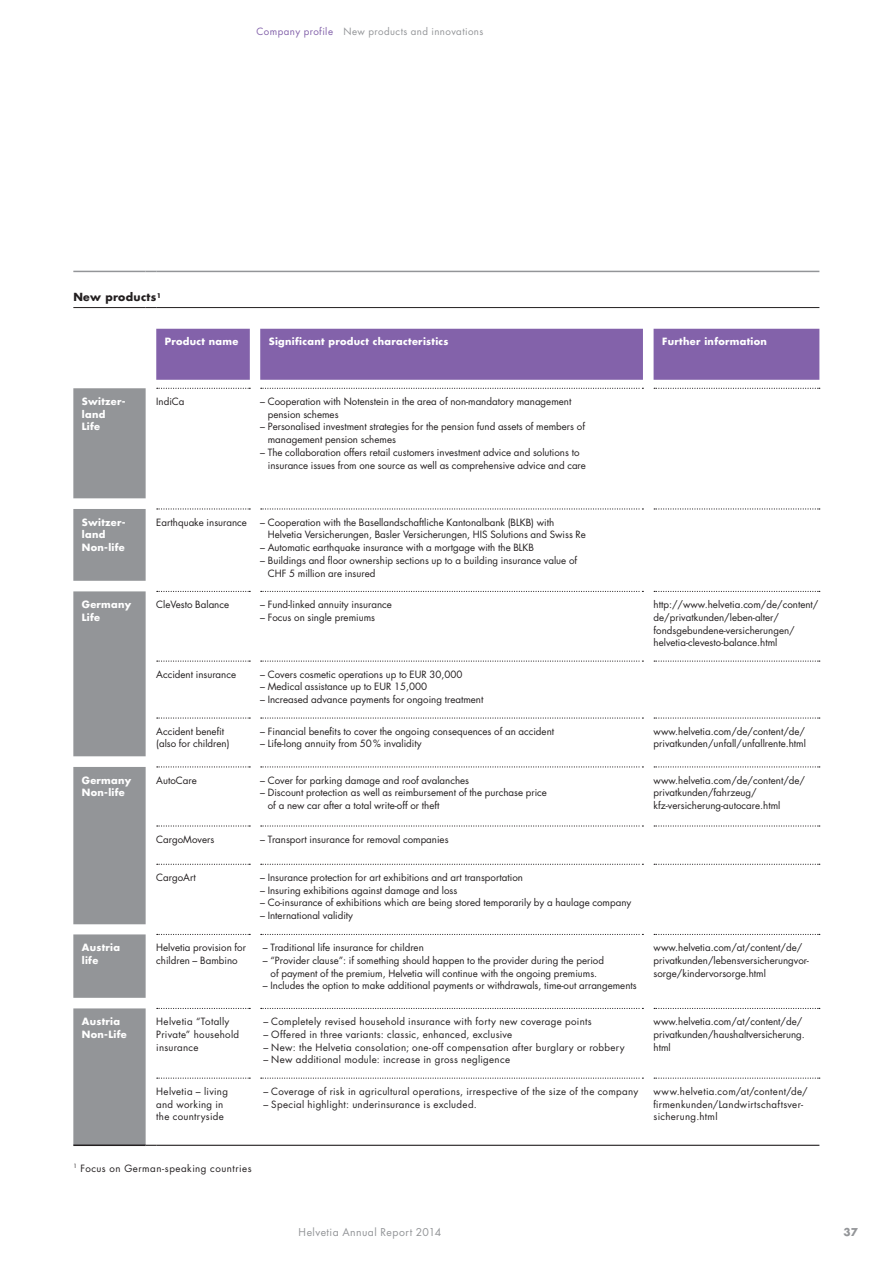
<style>
.page{position:relative;width:893px;height:1263px;background:#fff}
.page>*{position:absolute;margin:0;border:0;box-sizing:border-box;transform-origin:0 0}
.t1{font:700 10.8px "Futura Std";letter-spacing:.03em;color:#231f20}
.t2{font:10.5px "Futura Std";letter-spacing:.045em;color:#939598}
.t3{font:700 10.5px "Futura Std";color:#939598}
.t4{font:9.75px/12.8px "Futura Std";color:#231f20}
.t5{font:9.75px/12.8px "Futura Std";letter-spacing:.03em;color:#231f20}
.t6{font:700 9.75px/12.8px "Futura Std";letter-spacing:.03em;color:#fff}
.t7{font:9.75px "Futura Std";letter-spacing:.025em;color:#231f20}
.t8{font:9.75px "Futura Std";letter-spacing:.045em;color:#939598}
.t9{font:9.75px "Futura Std";letter-spacing:.05em;color:#231f20}
.s1{color:#8362aa}
</style>
<div class="page">
<div style="left:156px;top:329px;width:663px;height:51px;background:#8362aa"></div>
<svg style="left:73px;top:388px;width:73px;height:756px;background:#9b9da0"></svg>
<hr style="left:73px;top:1144px;width:73px;height:2px;background:#231f20">
<hr style="left:156px;top:1145px;width:663px;height:1px;background:#231f20">
<hr style="left:73px;top:307px;width:73px;height:1px;background:#231f20">
<hr style="left:156px;top:307px;width:663px;height:1px;background:#231f20">
<svg style="left:157px;top:388px;width:93px;height:1px"></svg>
<svg style="left:261px;top:388px;width:382px;height:1px"></svg>
<svg style="left:654px;top:388px;width:166px;height:1px"></svg>
<svg style="left:157px;top:591px;width:93px;height:1px"></svg>
<svg style="left:261px;top:591px;width:382px;height:1px"></svg>
<svg style="left:654px;top:591px;width:166px;height:1px"></svg>
<svg style="left:157px;top:660px;width:93px;height:2px"></svg>
<svg style="left:261px;top:660px;width:382px;height:2px"></svg>
<svg style="left:654px;top:660px;width:166px;height:2px"></svg>
<svg style="left:157px;top:717px;width:93px;height:2px"></svg>
<svg style="left:261px;top:717px;width:382px;height:2px"></svg>
<svg style="left:654px;top:717px;width:166px;height:2px"></svg>
<svg style="left:157px;top:766px;width:93px;height:1px"></svg>
<svg style="left:261px;top:766px;width:382px;height:1px"></svg>
<svg style="left:654px;top:766px;width:166px;height:1px"></svg>
<svg style="left:157px;top:825px;width:93px;height:1px"></svg>
<svg style="left:261px;top:825px;width:382px;height:1px"></svg>
<svg style="left:654px;top:825px;width:166px;height:1px"></svg>
<svg style="left:157px;top:864px;width:93px;height:1px"></svg>
<svg style="left:261px;top:864px;width:382px;height:1px"></svg>
<svg style="left:654px;top:864px;width:166px;height:1px"></svg>
<hr style="left:73px;top:271px;width:73px;height:1px;background:#939598">
<hr style="left:156px;top:271px;width:663px;height:1px;background:#939598">
<svg style="left:157px;top:508px;width:93px;height:1px"></svg>
<svg style="left:261px;top:508px;width:382px;height:1px"></svg>
<svg style="left:654px;top:508px;width:166px;height:1px"></svg>
<svg style="left:157px;top:934px;width:93px;height:1px"></svg>
<svg style="left:261px;top:934px;width:382px;height:1px"></svg>
<svg style="left:654px;top:934px;width:166px;height:1px"></svg>
<svg style="left:157px;top:1008px;width:93px;height:1px"></svg>
<svg style="left:261px;top:1008px;width:382px;height:1px"></svg>
<svg style="left:654px;top:1008px;width:166px;height:1px"></svg>
<svg style="left:157px;top:1077px;width:93px;height:2px"></svg>
<svg style="left:261px;top:1077px;width:382px;height:2px"></svg>
<svg style="left:654px;top:1077px;width:166px;height:2px"></svg>
<p class="t8" style="left:257px;top:27px;width:228px"><span class="s1">Company profile</span> New products and innovations</p>
<p class="t1" style="left:73px;top:292px;width:89px">New products<sup>1</sup></p>
<p class="t6" style="left:165px;top:336px;width:75px">Product name</p>
<p class="t6" style="left:269px;top:336px;width:181px">Significant product characteristics</p>
<p class="t6" style="left:662px;top:336px;width:106px">Further information</p>
<p class="t6" style="left:82px;top:395px;width:45px">Switzer&shy;land<br>Life</p>
<p class="t4" style="left:156px;top:396px;width:30px">IndiCa</p>
<p class="t4" style="left:268px;top:396px;width:305px;text-indent:-8px">– Cooperation with Notenstein in the area of non-mandatory management pension schemes</p>
<p class="t4" style="left:268px;top:421px;width:319px;text-indent:-8px">– Personalised investment strategies for the pension fund assets of members of management pension schemes</p>
<p class="t4" style="left:268px;top:447px;width:320px;text-indent:-8px">– The collaboration offers retail customers investment advice and solutions to insurance issues from one source as well as comprehensive advice and care</p>
<p class="t6" style="left:82px;top:516px;width:45px">Switzer&shy;land<br>Non-life</p>
<p class="t4" style="left:156px;top:516px;width:92px">Earthquake insurance</p>
<p class="t4" style="left:268px;top:516px;width:320px;text-indent:-8px">– Cooperation with the Basellandschaftliche Kantonalbank (BLKB) with<br>Helvetia Versicherungen, Basler Versicherungen, HIS Solutions and Swiss Re</p>
<p class="t4" style="left:260px;top:542px;width:275px">– Automatic earthquake insurance with a mortgage with the BLKB</p>
<p class="t4" style="left:268px;top:555px;width:311px;text-indent:-8px">– Buildings and floor ownership sections up to a building insurance value of<br>CHF 5 million are insured</p>
<p class="t6" style="left:82px;top:599px;width:51px">Germany<br>Life</p>
<p class="t4" style="left:156px;top:599px;width:74px">CleVesto Balance</p>
<p class="t4" style="left:260px;top:599px;width:133px">– Fund-linked annuity insurance</p>
<p class="t4" style="left:260px;top:611px;width:116px">– Focus on single premiums</p>
<p class="t4" style="left:156px;top:668px;width:81px">Accident insurance</p>
<p class="t4" style="left:260px;top:668px;width:204px">– Covers cosmetic operations up to EUR 30,000</p>
<p class="t4" style="left:260px;top:681px;width:168px">– Medical assistance up to EUR 15,000</p>
<p class="t4" style="left:260px;top:694px;width:225px">– Increased advance payments for ongoing treatment</p>
<p class="t4" style="left:156px;top:725px;width:75px">Accident benefit (also for children)</p>
<p class="t4" style="left:260px;top:725px;width:295px">– Financial benefits to cover the ongoing consequences of an accident</p>
<p class="t4" style="left:260px;top:738px;width:163px">– Life-long annuity from 50 % invalidity</p>
<p class="t6" style="left:82px;top:774px;width:51px">Germany<br>Non-life</p>
<p class="t4" style="left:156px;top:774px;width:42px">AutoCare</p>
<p class="t4" style="left:260px;top:774px;width:210px">– Cover for parking damage and roof avalanches</p>
<p class="t4" style="left:268px;top:787px;width:281px;text-indent:-8px">– Discount protection as well as reimbursement of the purchase price of a new car after a total write-off or theft</p>
<p class="t4" style="left:156px;top:833px;width:59px">CargoMovers</p>
<p class="t4" style="left:260px;top:833px;width:190px">– Transport insurance for removal companies</p>
<p class="t4" style="left:156px;top:872px;width:41px">CargoArt</p>
<p class="t4" style="left:260px;top:872px;width:264px">– Insurance protection for art exhibitions and art transportation</p>
<p class="t4" style="left:260px;top:884px;width:199px">– Insuring exhibitions against damage and loss</p>
<p class="t4" style="left:260px;top:897px;width:373px">– Co-insurance of exhibitions which are being stored temporarily by a haulage company</p>
<p class="t4" style="left:260px;top:910px;width:94px">– International validity</p>
<p class="t6" style="left:82px;top:942px;width:40px">Austria life</p>
<p class="t4" style="left:156px;top:942px;width:91px">Helvetia provision for children – Bambino</p>
<p class="t4" style="left:263px;top:942px;width:162px">– Traditional life insurance for children</p>
<p class="t4" style="left:263px;top:954px;width:343px;text-align:center">– “Provider clause”: if something should happen to the provider during the period of payment of the premium, Helvetia will continue with the ongoing premiums.</p>
<p class="t4" style="left:263px;top:980px;width:375px">– Includes the option to make additional payments or withdrawals, time-out arrangements</p>
<p class="t6" style="left:82px;top:1016px;width:46px">Austria<br>Non-Life</p>
<p class="t5" style="left:156px;top:1016px;width:84px">Helvetia “Totally<br>Private” household insurance</p>
<p class="t5" style="left:263px;top:1016px;width:330px">– Completely revised household insurance with forty new coverage points</p>
<p class="t5" style="left:263px;top:1029px;width:250px">– Offered in three variants: classic, enhanced, exclusive</p>
<p class="t5" style="left:263px;top:1041px;width:363px">– New: the Helvetia consolation; one-off compensation after burglary or robbery</p>
<p class="t5" style="left:263px;top:1054px;width:248px">– New additional module: increase in gross negligence</p>
<p class="t5" style="left:156px;top:1085px;width:73px">Helvetia – living and working in the countryside</p>
<p class="t5" style="left:263px;top:1085px;width:376px">– Coverage of risk in agricultural operations, irrespective of the size of the company</p>
<p class="t7" style="left:263px;top:1099px;width:215px">– Special highlight: underinsurance is excluded.</p>
<p class="t4" style="left:654px;top:599px;width:166px">http://www.helvetia.com/de/content/ de/privatkunden/leben-alter/ fondsgebundene-versicherungen/ helvetia-clevesto-balance.html</p>
<p class="t4" style="left:654px;top:725px;width:154px">www.helvetia.com/de/content/de/ privatkunden/unfall/unfallrente.html</p>
<p class="t4" style="left:654px;top:774px;width:153px">www.helvetia.com/de/content/de/ privatkunden/fahrzeug/ kfz-versicherung-autocare.html</p>
<p class="t4" style="left:654px;top:942px;width:157px">www.helvetia.com/at/content/de/ privatkunden/lebensversicherungvor&shy;sorge/kindervorsorge.html</p>
<p class="t4" style="left:654px;top:1016px;width:153px">www.helvetia.com/at/content/de/ privatkunden/haushaltversicherung. html</p>
<p class="t5" style="left:654px;top:1085px;width:155px">www.helvetia.com/at/content/de/ firmenkunden/Landwirtschaftsver&shy;sicherung.html</p>
<p class="t9" style="left:73px;top:1163px;width:180px"><sup>1</sup> Focus on German-speaking countries</p>
<p class="t2" style="left:299px;top:1227px;width:144px">Helvetia Annual Report 2014</p>
<p class="t3" style="left:843px;top:1227px;width:16px">37</p>
</div>
